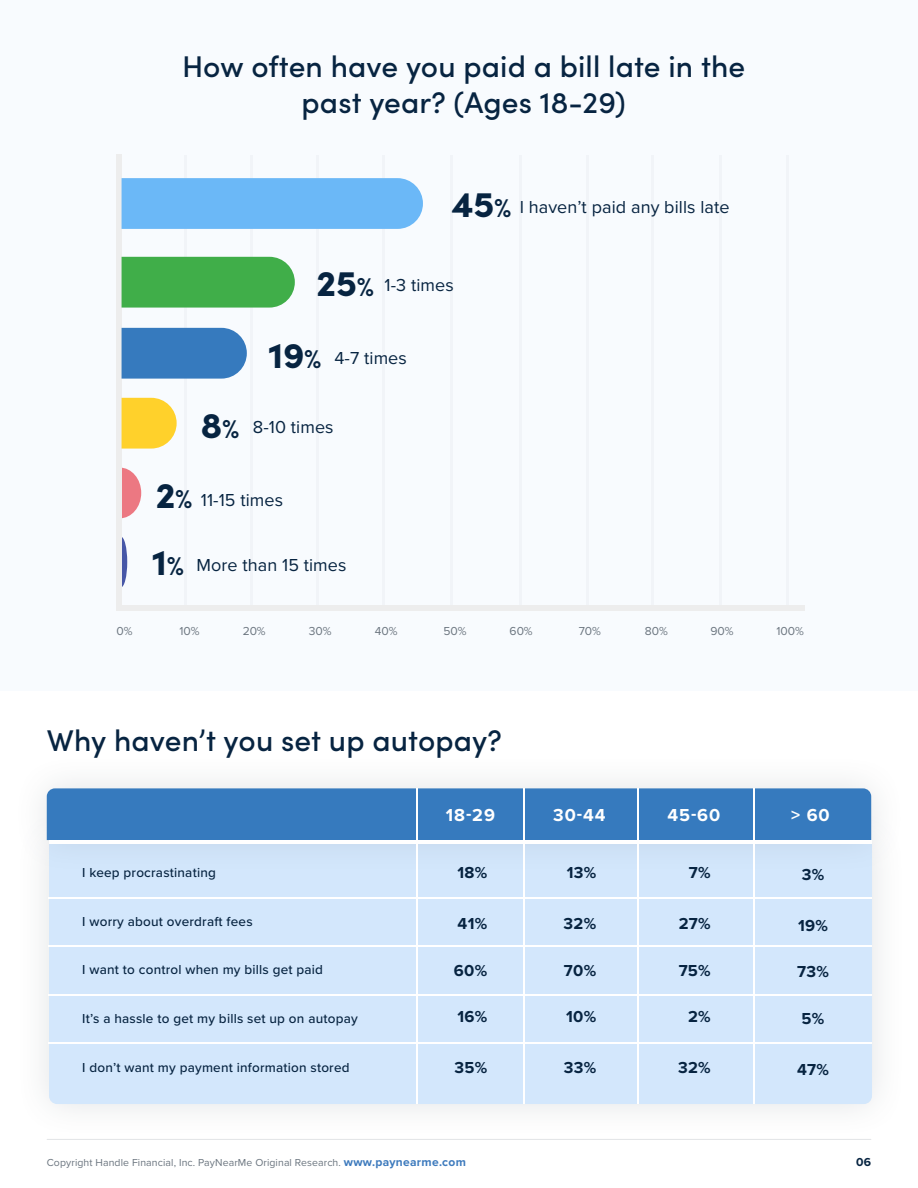
<style>
.page{position:relative;width:918px;height:1188px;background:#fff}
.page>*{position:absolute;margin:0;border:0;box-sizing:border-box;transform-origin:0 0}
.t1{font:900 36px "Sofia Pro";color:#072441}
.t2{font:500 30px/36px "Sofia Pro";letter-spacing:.005em;color:#072441;text-align:center}
.t3{font:18px "Proxima Nova";letter-spacing:.005em;color:#072441}
.t4{font:700 18px "Proxima Nova";letter-spacing:.05em;color:#fff}
.t5{font:700 16.5px "Proxima Nova";letter-spacing:.015em;color:#072441}
.t6{font:500 13.5px "Proxima Nova";letter-spacing:.015em;color:#072441}
.t7{font:12px "Proxima Nova";letter-spacing:-.005em;color:#6b757f}
.t8{font:700 12px "Proxima Nova";color:#072441}
.t9{font:10.5px "Proxima Nova";letter-spacing:.01em;color:#6b757f}
.s1{font-size:27px}
.s2{font-weight:700;font-size:12px;color:#3d7abd}
</style>
<div class="page">
<div style="left:0;top:0;width:918px;height:691px;background:#f8fbfe"></div>
<svg style="left:116px;top:155px;width:689px;height:456px"></svg>
<div style="left:15px;top:807px;width:892px;height:331px;background:#fbfbfb"></div>
<div style="left:49px;top:875px;width:823px;height:229px;background:#d3e7fc"></div>
<div style="left:13px;top:754px;width:892px;height:121px;background:#6b757f;opacity:.2"></div>
<div style="left:47px;top:788px;width:824px;height:52px;background:#367abe"></div>
<hr style="left:49px;top:840px;width:823px;height:4px;background:#fff">
<hr style="left:416px;top:788px;width:2px;height:316px;background:#fff">
<hr style="left:523px;top:788px;width:1px;height:316px;background:#fff">
<hr style="left:637px;top:788px;width:2px;height:316px;background:#fff">
<hr style="left:753px;top:788px;width:2px;height:316px;background:#fff">
<hr style="left:49px;top:897px;width:823px;height:1px;background:#fff">
<hr style="left:49px;top:945px;width:823px;height:2px;background:#fff">
<hr style="left:49px;top:994px;width:823px;height:1px;background:#fff">
<hr style="left:49px;top:1042px;width:823px;height:2px;background:#fff">
<hr style="left:47px;top:1139px;width:824px;height:1px;background:#6b757f">
<p class="t2" style="left:182px;top:47px;width:565px">How often have you paid a bill late in the past year? (Ages 18-29)</p>
<p class="t1" style="left:452px;top:176px;width:61px">45<span class="s1">%</span></p>
<p class="t3" style="left:520px;top:193px;width:211px">I haven’t paid any bills late</p>
<p class="t1" style="left:317px;top:255px;width:59px">25<span class="s1">%</span></p>
<p class="t3" style="left:385px;top:272px;width:71px">1-3 times</p>
<p class="t1" style="left:268px;top:327px;width:55px">19<span class="s1">%</span></p>
<p class="t3" style="left:334px;top:345px;width:74px">4-7 times</p>
<p class="t1" style="left:201px;top:397px;width:40px">8<span class="s1">%</span></p>
<p class="t3" style="left:253px;top:413px;width:82px">8-10 times</p>
<p class="t1" style="left:156px;top:467px;width:38px">2<span class="s1">%</span></p>
<p class="t3" style="left:201px;top:487px;width:84px">11-15 times</p>
<p class="t1" style="left:152px;top:534px;width:33px">1<span class="s1">%</span></p>
<p class="t3" style="left:196px;top:551px;width:152px">More than 15 times</p>
<p class="t7" style="left:116px;top:622px;width:18px">0%</p>
<p class="t7" style="left:180px;top:622px;width:22px">10%</p>
<p class="t7" style="left:243px;top:622px;width:25px">20%</p>
<p class="t7" style="left:309px;top:622px;width:24px">30%</p>
<p class="t7" style="left:375px;top:622px;width:24px">40%</p>
<p class="t7" style="left:443px;top:622px;width:25px">50%</p>
<p class="t7" style="left:510px;top:622px;width:25px">60%</p>
<p class="t7" style="left:579px;top:622px;width:24px">70%</p>
<p class="t7" style="left:645px;top:622px;width:24px">80%</p>
<p class="t7" style="left:710px;top:622px;width:25px">90%</p>
<p class="t7" style="left:777px;top:622px;width:29px">100%</p>
<p class="t2" style="left:47px;top:721px;width:457px">Why haven’t you set up autopay?</p>
<p class="t6" style="left:82px;top:863px;width:135px">I keep procrastinating</p>
<p class="t6" style="left:82px;top:911px;width:172px">I worry about overdraft fees</p>
<p class="t6" style="left:82px;top:960px;width:242px">I want to control when my bills get paid</p>
<p class="t6" style="left:82px;top:1008px;width:277px">It’s a hassle to get my bills set up on autopay</p>
<p class="t6" style="left:82px;top:1057px;width:269px">I don’t want my payment information stored</p>
<p class="t4" style="left:446px;top:802px;width:51px">18-29</p>
<p class="t4" style="left:553px;top:802px;width:54px">30-44</p>
<p class="t4" style="left:668px;top:802px;width:54px">45-60</p>
<p class="t4" style="left:791px;top:802px;width:40px">&gt; 60</p>
<p class="t5" style="left:457px;top:860px;width:31px">18%</p>
<p class="t5" style="left:458px;top:911px;width:31px">41%</p>
<p class="t5" style="left:454px;top:958px;width:35px">60%</p>
<p class="t5" style="left:457px;top:1004px;width:31px">16%</p>
<p class="t5" style="left:455px;top:1055px;width:34px">35%</p>
<p class="t5" style="left:567px;top:860px;width:31px">13%</p>
<p class="t5" style="left:564px;top:911px;width:34px">32%</p>
<p class="t5" style="left:564px;top:958px;width:34px">70%</p>
<p class="t5" style="left:566px;top:1004px;width:31px">10%</p>
<p class="t5" style="left:564px;top:1055px;width:34px">33%</p>
<p class="t5" style="left:689px;top:860px;width:23px">7%</p>
<p class="t5" style="left:679px;top:911px;width:33px">27%</p>
<p class="t5" style="left:679px;top:958px;width:34px">75%</p>
<p class="t5" style="left:688px;top:1004px;width:24px">2%</p>
<p class="t5" style="left:678px;top:1055px;width:34px">32%</p>
<p class="t5" style="left:802px;top:862px;width:24px">3%</p>
<p class="t5" style="left:798px;top:913px;width:31px">19%</p>
<p class="t5" style="left:797px;top:959px;width:33px">73%</p>
<p class="t5" style="left:802px;top:1006px;width:24px">5%</p>
<p class="t5" style="left:797px;top:1057px;width:33px">47%</p>
<p class="t9" style="left:47px;top:1155px;width:421px">Copyright Handle Financial, Inc. PayNearMe Original Research. <span class="s2">www.paynearme.com</span></p>
<p class="t8" style="left:856px;top:1153px;width:17px">06</p>
</div>
